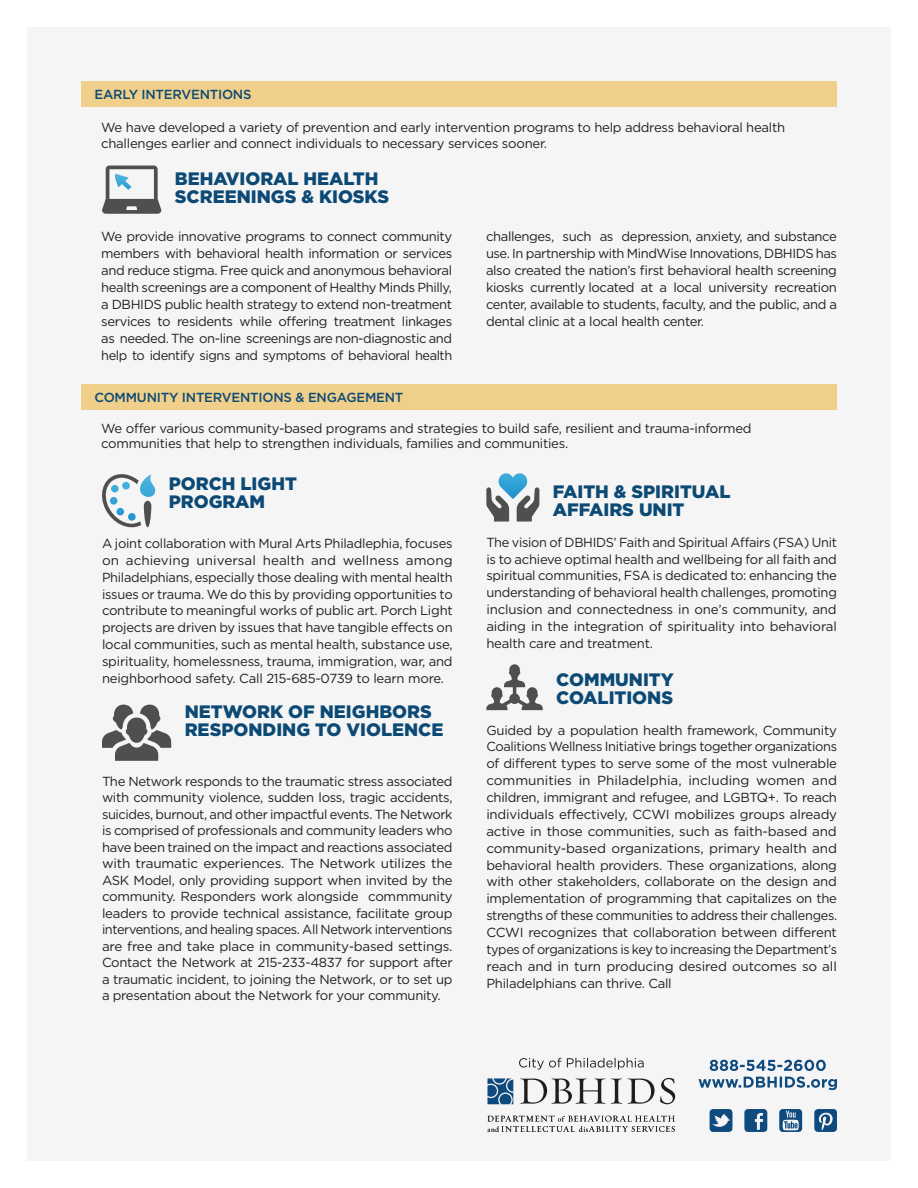
<style>
.page{position:relative;width:918px;height:1188px;background:#fff}
.page>*{position:absolute;margin:0;border:0;box-sizing:border-box;transform-origin:0 0}
.bold{font:900 18px/18px "Gotham";color:#0c4a75}
.last{font:13.2px/16.8px "Gotham";letter-spacing:-.025em;color:#231f20;text-align:justify}
.intro_sections{font:13.2px/15.8px "Gotham";letter-spacing:-.02em;color:#231f20}
.last-2{font:500 13.2px "Gotham";letter-spacing:-.015em;color:#0c4a75}
</style>
<div class="page">
<div style="left:27px;top:27px;width:864px;height:1134px;background:#f5f5f5"></div>
<div style="left:81px;top:384px;width:756px;height:26px;background:#efcf8a"></div>
<div style="left:81px;top:81px;width:756px;height:25px;background:#efcf8a"></div>
<svg style="left:102px;top:474px;width:54px;height:54px"></svg>
<svg style="left:102px;top:705px;width:69px;height:56px"></svg>
<svg style="left:486px;top:473px;width:53px;height:49px"></svg>
<svg style="left:486px;top:664px;width:57px;height:46px"></svg>
<svg style="left:102px;top:166px;width:59px;height:48px"></svg>
<svg style="left:699px;top:1060px;width:138px;height:30px"></svg>
<svg style="left:744px;top:1109px;width:23px;height:23px"></svg>
<svg style="left:710px;top:1109px;width:22px;height:23px"></svg>
<svg style="left:779px;top:1109px;width:23px;height:23px"></svg>
<svg style="left:814px;top:1109px;width:23px;height:23px"></svg>
<svg style="left:487px;top:1078px;width:26px;height:26px"></svg>
<svg style="left:520px;top:1078px;width:85px;height:26px"></svg>
<svg style="left:611px;top:1078px;width:11px;height:26px"></svg>
<svg style="left:628px;top:1078px;width:47px;height:26px"></svg>
<svg style="left:487px;top:1116px;width:188px;height:16px"></svg>
<svg style="left:519px;top:1058px;width:125px;height:12px"></svg>
<p class="last-2" style="left:94px;top:86px;width:159px">EARLY INTERVENTIONS</p>
<p class="intro_sections" style="left:101px;top:120px;width:685px">We have developed a variety of prevention and early intervention programs to help address behavioral health challenges earlier and connect individuals to necessary services sooner.</p>
<p class="bold" style="left:175px;top:170px;width:216px">BEHAVIORAL HEALTH<br>SCREENINGS &amp; KIOSKS</p>
<p class="last" style="left:101px;top:228px;width:353px">We provide innovative programs to connect community members with behavioral health information or services and reduce stigma. Free quick and anonymous behavioral health screenings are a component of Healthy Minds Philly, a DBHIDS public health strategy to extend non-treatment services to residents while offering treatment linkages as needed. The on-line screenings are non-diagnostic and help to identify signs and symptoms of behavioral health</p>
<p class="last" style="left:486px;top:228px;width:353px">challenges, such as depression, anxiety, and substance use. In partnership with MindWise Innovations, DBHIDS has also created the nation’s first behavioral health screening kiosks currently located at a local university recreation center, available to students, faculty, and the public, and a dental clinic at a local health center.</p>
<p class="last-2" style="left:94px;top:389px;width:310px">COMMUNITY INTERVENTIONS &amp; ENGAGEMENT</p>
<p class="intro_sections" style="left:101px;top:420px;width:652px">We offer various community-based programs and strategies to build safe, resilient and trauma-informed communities that help to strengthen individuals, families and communities.</p>
<p class="bold" style="left:169px;top:474px;width:130px">PORCH LIGHT<br>PROGRAM</p>
<p class="last" style="left:102px;top:535px;width:352px">A joint collaboration with Mural Arts Philadlephia, focuses on achieving universal health and wellness among Philadelphians, especially those dealing with mental health issues or trauma. We do this by providing opportunities to contribute to meaningful works of public art. Porch Light projects are driven by issues that have tangible effects on local communities, such as mental health, substance use, spirituality, homelessness, trauma, immigration, war, and neighborhood safety. Call 215-685-0739 to learn more.</p>
<p class="bold" style="left:185px;top:703px;width:260px">NETWORK OF NEIGHBORS<br>RESPONDING TO VIOLENCE</p>
<p class="last" style="left:102px;top:772px;width:352px">The Network responds to the traumatic stress associated with community violence, sudden loss, tragic accidents, suicides, burnout, and other impactful events. The Network is comprised of professionals and community leaders who have been trained on the impact and reactions associated with traumatic experiences. The Network utilizes the ASK Model, only providing support when invited by the community. Responders work alongside commmunity leaders to provide technical assistance, facilitate group interventions, and healing spaces. All Network interventions are free and take place in community-based settings.<br>Contact the Network at 215-233-4837 for support after a traumatic incident, to joining the Network, or to set up a presentation about the Network for your community.</p>
<p class="bold" style="left:553px;top:482px;width:179px">FAITH &amp; SPIRITUAL<br>AFFAIRS UNIT</p>
<p class="last" style="left:486px;top:533px;width:352px">The vision of DBHIDS’ Faith and Spiritual Affairs (FSA) Unit is to achieve optimal health and wellbeing for all faith and spiritual communities, FSA is dedicated to: enhancing the understanding of behavioral health challenges, promoting inclusion and connectedness in one’s community, and aiding in the integration of spirituality into behavioral health care and treatment.</p>
<p class="bold" style="left:556px;top:671px;width:119px">COMMUNITY<br>COALITIONS</p>
<p class="last" style="left:486px;top:721px;width:352px">Guided by a population health framework, Community Coalitions Wellness Initiative brings together organizations of different types to serve some of the most vulnerable communities in Philadelphia, including women and children, immigrant and refugee, and LGBTQ+. To reach individuals effectively, CCWI mobilizes groups already active in those communities, such as faith-based and community-based organizations, primary health and behavioral health providers. These organizations, along with other stakeholders, collaborate on the design and implementation of programming that capitalizes on the strengths of these communities to address their challenges.<br>CCWI recognizes that collaboration between different types of organizations is key to increasing the Department’s reach and in turn producing desired outcomes so all Philadelphians can thrive. Call</p>
</div>
